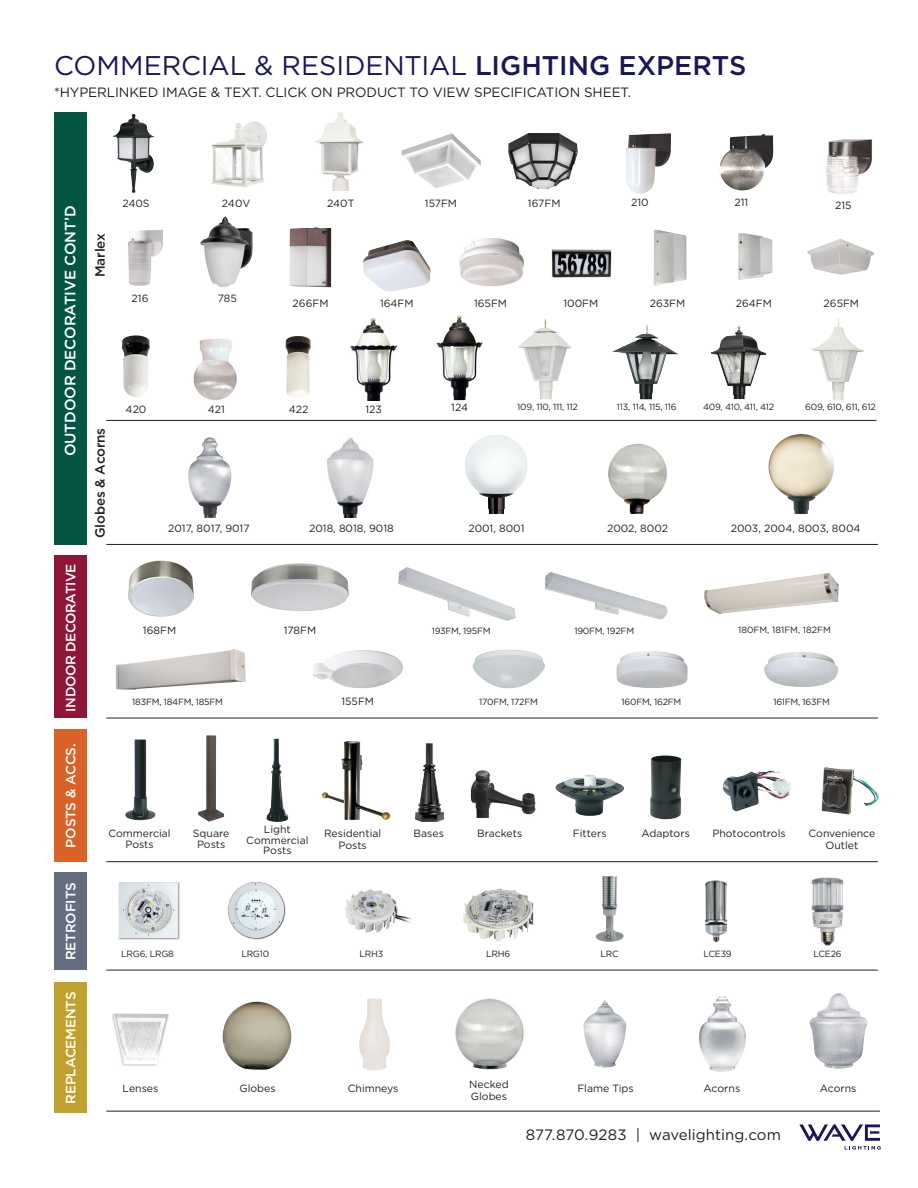
<style>
.page{position:relative;width:918px;height:1188px;background:#fff}
.page>*{position:absolute;margin:0;border:0;box-sizing:border-box;transform-origin:0 0}
.t1{font:27px "Gotham";letter-spacing:-.005em;color:#19165b}
.t2{font:15px "Gotham";color:#231f20}
.t3{font:500 15px "Gotham";letter-spacing:-.01em;color:#fff}
.t4{font:13.5px "Gotham";letter-spacing:-.01em;color:#231f20}
.t5{font:500 13.5px "Gotham";letter-spacing:-.025em;color:#fff}
.t6{font:500 13.5px "Gotham";letter-spacing:-.01em;color:#231f20}
.t7{font:10.5px/12px "Gotham";color:#231f20;text-align:center}
.t8{font:9px "Gotham";letter-spacing:-.025em;color:#231f20}
.t9{font:9px "Gotham";color:#231f20}
.s1{font-weight:500}
</style>
<div class="page">
<img style="left:327px;top:438px;width:47px;height:80px">
<img style="left:188px;top:437px;width:36px;height:81px">
<img style="left:465px;top:435px;width:62px;height:79px">
<img style="left:608px;top:444px;width:59px;height:70px">
<img style="left:768px;top:434px;width:66px;height:80px">
<img style="left:455px;top:998px;width:69px;height:72px">
<img style="left:583px;top:1001px;width:43px;height:67px">
<img style="left:699px;top:997px;width:46px;height:75px">
<img style="left:810px;top:993px;width:57px;height:76px">
<img style="left:359px;top:998px;width:31px;height:72px">
<img style="left:222px;top:1001px;width:69px;height:69px">
<img style="left:112px;top:1014px;width:57px;height:51px">
<img style="left:201px;top:216px;width:52px;height:71px">
<img style="left:128px;top:230px;width:35px;height:56px">
<img style="left:826px;top:139px;width:46px;height:55px">
<img style="left:122px;top:335px;width:28px;height:62px">
<img style="left:626px;top:133px;width:45px;height:61px">
<img style="left:719px;top:134px;width:55px;height:57px">
<img style="left:194px;top:339px;width:43px;height:61px">
<img style="left:286px;top:336px;width:25px;height:61px">
<img style="left:807px;top:239px;width:67px;height:36px">
<img style="left:738px;top:233px;width:34px;height:47px">
<img style="left:654px;top:230px;width:33px;height:56px">
<img style="left:551px;top:249px;width:61px;height:29px">
<img style="left:289px;top:227px;width:42px;height:60px">
<img style="left:128px;top:561px;width:66px;height:56px">
<img style="left:251px;top:563px;width:98px;height:48px">
<img style="left:704px;top:573px;width:135px;height:41px">
<img style="left:313px;top:650px;width:90px;height:38px">
<img style="left:322px;top:741px;width:68px;height:79px">
<img style="left:125px;top:740px;width:30px;height:80px">
<img style="left:555px;top:775px;width:69px;height:41px">
<img style="left:822px;top:767px;width:58px;height:48px">
<img style="left:723px;top:770px;width:68px;height:42px">
<hr style="left:106px;top:420px;width:770px;height:1px;background:#231f20">
<hr style="left:106px;top:544px;width:772px;height:1px;background:#231f20">
<div style="left:54px;top:112px;width:32px;height:433px;background:#035644"></div>
<div style="left:54px;top:556px;width:32px;height:162px;background:#8e1737"></div>
<hr style="left:106px;top:718px;width:772px;height:1px;background:#231f20">
<img style="left:211px;top:121px;width:56px;height:66px">
<svg style="left:133px;top:113px;width:21px;height:60px"></svg>
<img style="left:113px;top:114px;width:24px;height:79px">
<img style="left:508px;top:133px;width:70px;height:56px">
<img style="left:350px;top:319px;width:47px;height:81px">
<img style="left:612px;top:325px;width:66px;height:74px">
<img style="left:711px;top:325px;width:55px;height:74px">
<img style="left:812px;top:318px;width:52px;height:82px">
<img style="left:518px;top:319px;width:54px;height:80px">
<img style="left:315px;top:113px;width:48px;height:78px">
<img style="left:402px;top:133px;width:79px;height:55px">
<hr style="left:106px;top:970px;width:772px;height:1px;background:#231f20">
<div style="left:54px;top:873px;width:32px;height:97px;background:#636d7d"></div>
<hr style="left:106px;top:861px;width:772px;height:1px;background:#231f20">
<div style="left:54px;top:729px;width:32px;height:133px;background:#db6226"></div>
<img style="left:436px;top:315px;width:47px;height:85px">
<img style="left:363px;top:240px;width:68px;height:51px">
<img style="left:459px;top:238px;width:65px;height:49px">
<div style="left:54px;top:982px;width:32px;height:130px;background:#c1a12e"></div>
<hr style="left:106px;top:1111px;width:774px;height:1px;background:#231f20">
<img style="left:116px;top:649px;width:130px;height:41px">
<img style="left:398px;top:567px;width:118px;height:54px">
<img style="left:472px;top:650px;width:73px;height:38px">
<img style="left:119px;top:882px;width:60px;height:58px">
<img style="left:228px;top:882px;width:58px;height:58px">
<img style="left:345px;top:889px;width:67px;height:44px">
<img style="left:463px;top:888px;width:52px;height:54px">
<img style="left:596px;top:876px;width:28px;height:66px">
<img style="left:811px;top:877px;width:33px;height:68px">
<img style="left:616px;top:651px;width:72px;height:37px">
<img style="left:764px;top:652px;width:74px;height:35px">
<img style="left:545px;top:572px;width:123px;height:48px">
<img style="left:266px;top:739px;width:22px;height:83px">
<img style="left:415px;top:743px;width:29px;height:79px">
<img style="left:705px;top:880px;width:22px;height:62px">
<img style="left:650px;top:755px;width:31px;height:64px">
<svg style="left:799px;top:1124px;width:82px;height:26px"></svg>
<img style="left:470px;top:770px;width:66px;height:47px">
<img style="left:198px;top:735px;width:26px;height:87px">
<h1 class="t1" style="left:54px;top:48px;width:694px">COMMERCIAL &amp; RESIDENTIAL <span class="s1">LIGHTING EXPERTS</span></h1>
<p class="t4" style="left:54px;top:83px;width:579px">*HYPERLINKED IMAGE &amp; TEXT. CLICK ON PRODUCT TO VIEW SPECIFICATION SHEET.</p>
<h2 class="t3" style="left:60px;top:456px;width:252px;rotate:-90deg">OUTDOOR DECORATIVE CONT’D</h2>
<p class="t5" style="left:62px;top:712px;width:150px;rotate:-90deg">INDOOR DECORATIVE</p>
<p class="t5" style="left:62px;top:848px;width:106px;rotate:-90deg">POSTS &amp; ACCS.</p>
<p class="t5" style="left:62px;top:960px;width:80px;rotate:-90deg">RETROFITS</p>
<p class="t5" style="left:62px;top:1104px;width:114px;rotate:-90deg">REPLACEMENTS</p>
<p class="t6" style="left:91px;top:277px;width:46px;rotate:-90deg">Marlex</p>
<p class="t7" style="left:122px;top:197px;width:29px">240S</p>
<p class="t7" style="left:222px;top:197px;width:30px">240V</p>
<p class="t7" style="left:528px;top:197px;width:34px">167FM</p>
<p class="t7" style="left:327px;top:197px;width:29px">240T</p>
<p class="t7" style="left:425px;top:197px;width:34px">157FM</p>
<p class="t7" style="left:631px;top:197px;width:19px">210</p>
<p class="t7" style="left:734px;top:197px;width:15px">211</p>
<p class="t7" style="left:835px;top:199px;width:18px">215</p>
<p class="t7" style="left:132px;top:292px;width:18px">216</p>
<p class="t7" style="left:218px;top:292px;width:21px">785</p>
<p class="t7" style="left:293px;top:297px;width:37px">266FM</p>
<p class="t7" style="left:563px;top:297px;width:36px">100FM</p>
<p class="t7" style="left:650px;top:297px;width:37px">263FM</p>
<p class="t7" style="left:736px;top:297px;width:38px">264FM</p>
<p class="t7" style="left:824px;top:297px;width:37px">265FM</p>
<p class="t7" style="left:380px;top:297px;width:35px">164FM</p>
<p class="t7" style="left:474px;top:297px;width:34px">165FM</p>
<p class="t6" style="left:91px;top:538px;width:112px;rotate:-90deg">Globes &amp; Acorns</p>
<p class="t7" style="left:126px;top:403px;width:22px">420</p>
<p class="t7" style="left:208px;top:403px;width:19px">421</p>
<p class="t7" style="left:289px;top:403px;width:21px">422</p>
<p class="t7" style="left:366px;top:403px;width:18px">123</p>
<p class="t8" style="left:517px;top:401px;width:62px">109, 110, 111, 112</p>
<p class="t8" style="left:617px;top:401px;width:61px">113, 114, 115, 116</p>
<p class="t8" style="left:703px;top:401px;width:73px">409, 410, 411, 412</p>
<p class="t8" style="left:805px;top:401px;width:72px">609, 610, 611, 612</p>
<p class="t7" style="left:451px;top:401px;width:18px">124</p>
<p class="t7" style="left:168px;top:522px;width:83px">2017, 8017, 9017</p>
<p class="t7" style="left:309px;top:522px;width:86px">2018, 8018, 9018</p>
<p class="t7" style="left:468px;top:522px;width:58px">2001, 8001</p>
<p class="t7" style="left:607px;top:522px;width:63px">2002, 8002</p>
<p class="t7" style="left:731px;top:522px;width:131px">2003, 2004, 8003, 8004</p>
<p class="t7" style="left:143px;top:624px;width:35px">168FM</p>
<p class="t7" style="left:284px;top:624px;width:34px">178FM</p>
<p class="t9" style="left:738px;top:624px;width:94px">180FM, 181FM, 182FM</p>
<p class="t8" style="left:432px;top:625px;width:60px">193FM, 195FM</p>
<p class="t8" style="left:574px;top:625px;width:61px">190FM, 192FM</p>
<p class="t8" style="left:132px;top:696px;width:92px">183FM, 184FM, 185FM</p>
<p class="t7" style="left:341px;top:695px;width:34px">155FM</p>
<p class="t8" style="left:479px;top:696px;width:60px">170FM, 172FM</p>
<p class="t8" style="left:622px;top:696px;width:61px">160FM, 162FM</p>
<p class="t8" style="left:773px;top:696px;width:58px">161FM, 163FM</p>
<p class="t7" style="left:246px;top:824px;width:64px;line-height:10.5px">Light<br>Commercial<br>Posts</p>
<p class="t7" style="left:414px;top:827px;width:32px">Bases</p>
<p class="t7" style="left:108px;top:828px;width:64px;line-height:10.5px">Commercial<br>Posts</p>
<p class="t7" style="left:573px;top:827px;width:35px">Fitters</p>
<p class="t7" style="left:809px;top:827px;width:68px">Convenience<br>Outlet</p>
<p class="t7" style="left:193px;top:827px;width:38px">Square</p>
<p class="t7" style="left:477px;top:827px;width:47px">Brackets</p>
<p class="t7" style="left:197px;top:838px;width:30px">Posts</p>
<p class="t7" style="left:324px;top:827px;width:59px">Residential<br>Posts</p>
<p class="t7" style="left:641px;top:827px;width:50px">Adaptors</p>
<p class="t7" style="left:712px;top:827px;width:75px">Photocontrols</p>
<p class="t8" style="left:121px;top:948px;width:54px">LRG6, LRG8</p>
<p class="t8" style="left:241px;top:948px;width:29px">LRG10</p>
<p class="t8" style="left:360px;top:948px;width:25px">LRH3</p>
<p class="t8" style="left:486px;top:948px;width:26px">LRH6</p>
<p class="t8" style="left:601px;top:948px;width:20px">LRC</p>
<p class="t8" style="left:814px;top:948px;width:30px">LCE26</p>
<p class="t8" style="left:704px;top:948px;width:30px">LCE39</p>
<p class="t7" style="left:469px;top:1078px;width:41px;text-align:left">Necked<br>Globes</p>
<p class="t7" style="left:123px;top:1082px;width:37px">Lenses</p>
<p class="t7" style="left:239px;top:1082px;width:38px">Globes</p>
<p class="t7" style="left:348px;top:1082px;width:52px">Chimneys</p>
<p class="t7" style="left:577px;top:1082px;width:58px">Flame Tips</p>
<p class="t7" style="left:704px;top:1082px;width:38px">Acorns</p>
<p class="t7" style="left:820px;top:1082px;width:38px">Acorns</p>
<h2 class="t2" style="left:526px;top:1125px;width:103px">8 7 8.7 07 9. 2 8 3</h2>
<h2 class="t2" style="left:636px;top:1125px;width:6px">|</h2>
<h2 class="t2" style="left:649px;top:1125px;width:133px">w eva gi l h ni t g oc . m</h2>
</div>
